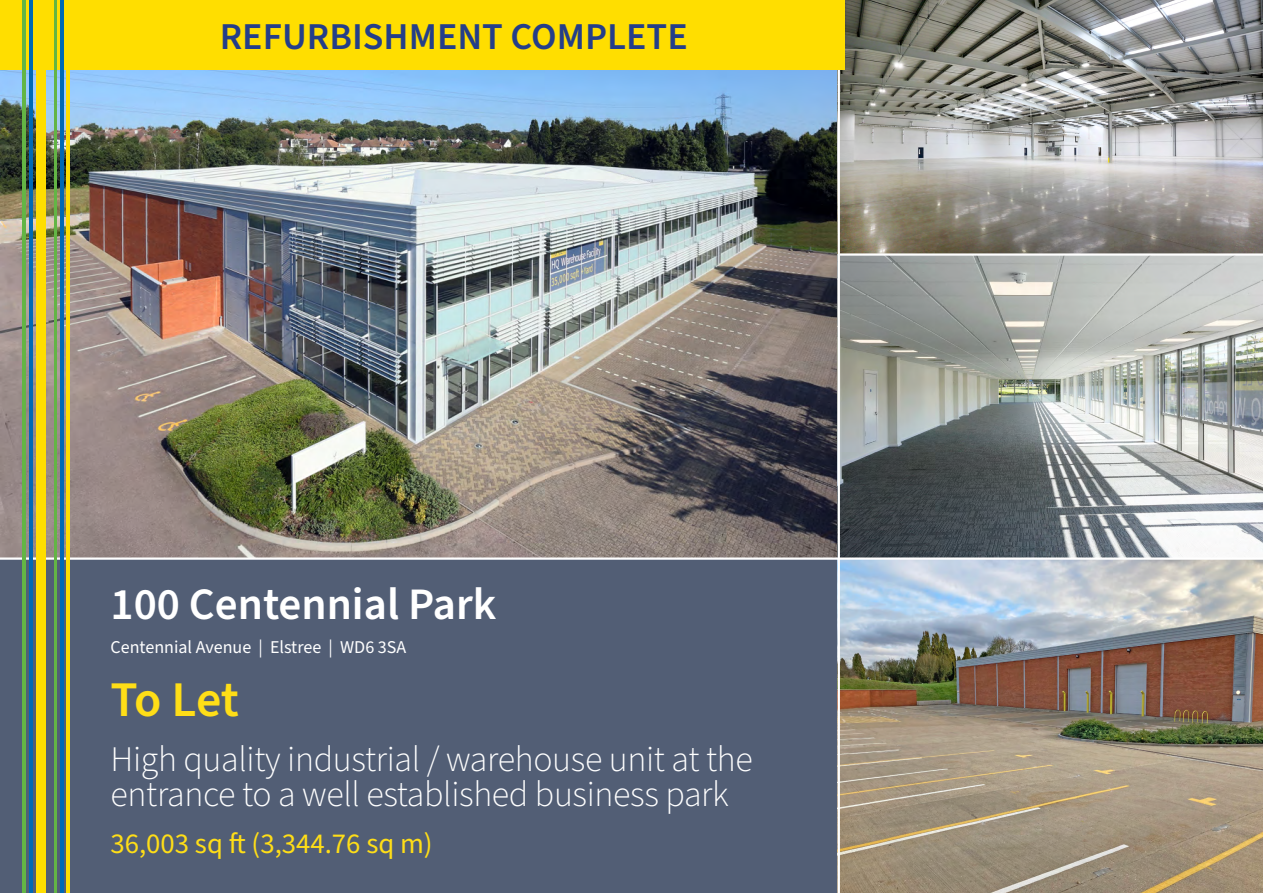
<style>
.page{position:relative;width:1263px;height:893px;background:#525e75}
.page>*{position:absolute;margin:0;border:0;box-sizing:border-box;transform-origin:0 0}
.t1{font:600 49.8px "Source Sans Pro";color:#ffde17}
.t2{font:600 45px "Source Sans Pro";color:#fff}
.t3{font:600 37.95px "Source Sans Pro";color:#243e89}
.t4{font:300 36px/34.5px "Source Sans Pro";letter-spacing:-.01em;color:#fff}
.t5{font:28.8px "Source Sans Pro";color:#ffde17}
.t6{font:18px "Source Sans Pro";color:#fff}
</style>
<div class="page">
<img style="left:0;top:69px;width:838px;height:488px">
<img style="left:840px;top:0;width:423px;height:893px">
<hr style="left:840px;top:253px;width:423px;height:3px;background:#fff">
<hr style="left:0;top:557px;width:1263px;height:3px;background:#fff">
<hr style="left:838px;top:0;width:2px;height:893px;background:#fff">
<div style="left:0;top:0;width:844px;height:69px;background:#ffde00"></div>
<hr style="left:22px;top:0;width:4px;height:893px;background:#63b545">
<hr style="left:29px;top:0;width:3px;height:893px;background:#0069b5">
<hr style="left:54px;top:0;width:3px;height:893px;background:#63b545">
<hr style="left:60px;top:0;width:3px;height:893px;background:#0069b5">
<hr style="left:67px;top:0;width:3px;height:893px;background:#ffde00">
<div style="left:36px;top:0;width:10px;height:893px;background:#ffde00"></div>
<p class="t3" style="left:220px;top:11px;width:469px">REFURBISHMENT COMPLETE</p>
<p class="t2" style="left:111px;top:574px;width:387px">100 Centennial Park</p>
<p class="t6" style="left:111px;top:635px;width:297px">Centennial Avenue | Elstree | WD6 3SA</p>
<h1 class="t1" style="left:111px;top:667px;width:130px">To Let</h1>
<p class="t4" style="left:111px;top:743px;width:644px">High quality industrial / warehouse unit at the entrance to a well established business park</p>
<p class="t5" style="left:111px;top:824px;width:324px">36,003 sq ft (3,344.76 sq m)</p>
</div>
